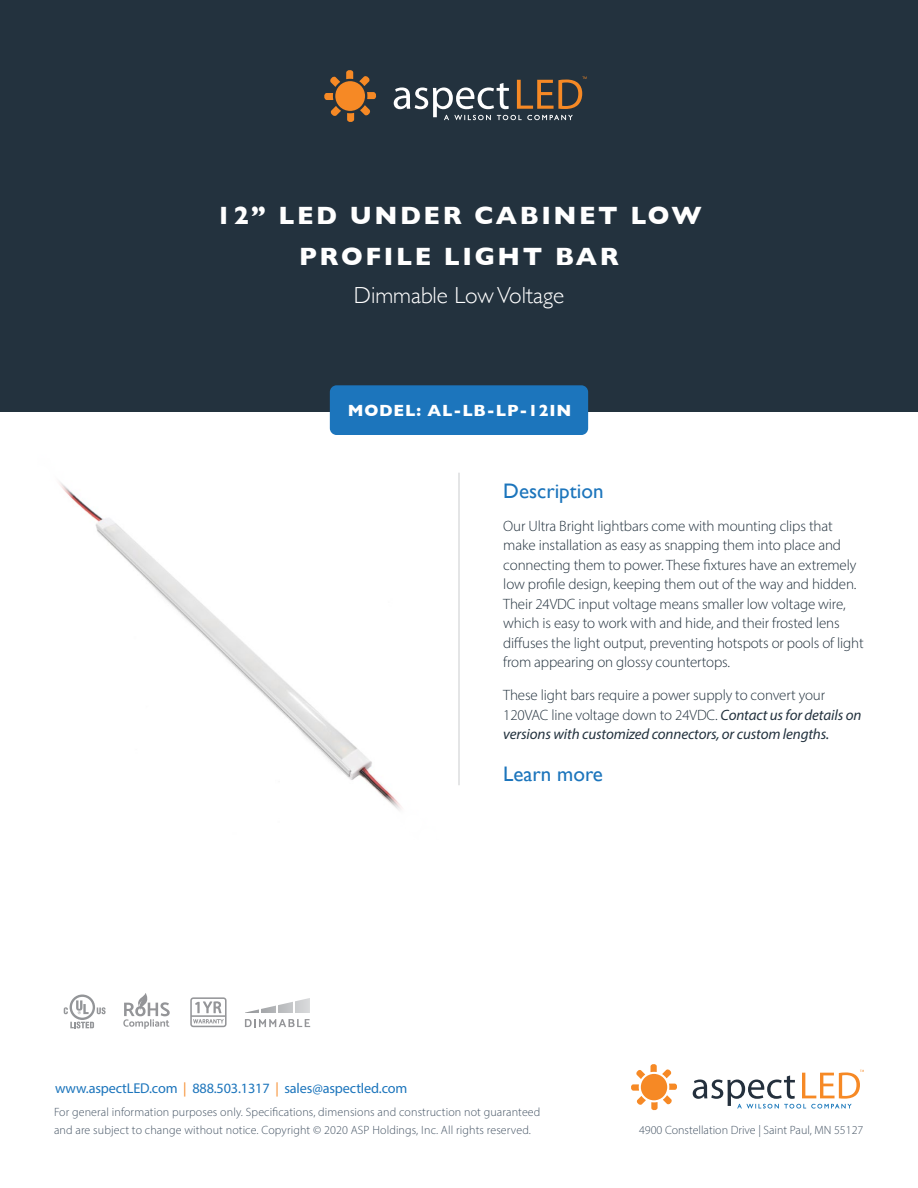
<style>
.page{position:relative;width:918px;height:1188px;background:#fff}
.page>*{position:absolute;margin:0;border:0;box-sizing:border-box;transform-origin:0 0}
.t1{font:700 25.5px/41.5px "Gill Sans";letter-spacing:.1em;color:#fff;text-align:center}
.t2{font:300 23.25px "Gill Sans";color:#fff}
.t3{font:21px "Gill Sans";color:#1c75bc}
.t4{font:700 16.5px "Gill Sans";letter-spacing:.05em;color:#fff}
.t5{font:300 15px/19.5px "Myriad Pro";letter-spacing:-.01em;color:#23323e}
.t6{font:14.25px "Myriad Pro";letter-spacing:-.01em;color:#1c75bc}
.t7{font:300 12px/18px "Myriad Pro";letter-spacing:.01em;color:#455464}
.s1{font-weight:400;font-style:italic}
.s2{color:#f68b2b}
</style>
<div class="page">
<svg style="left:631px;top:1064px;width:46px;height:47px"></svg>
<svg style="left:693px;top:1070px;width:171px;height:39px"></svg>
<img style="left:71px;top:494px;width:318px;height:303px">
<div style="left:2px;top:435px;width:78px;height:78px;background:#fff;border-radius:50%"></div>
<div style="left:373px;top:784px;width:79px;height:78px;background:#fff;border-radius:50%"></div>
<div style="left:0;top:0;width:918px;height:412px;background:#23323e"></div>
<div style="left:330px;top:385px;width:258px;height:50px;background:#1c75bc;border-radius:7px"></div>
<svg style="left:324px;top:70px;width:52px;height:52px"></svg>
<svg style="left:394px;top:77px;width:193px;height:43px"></svg>
<hr style="left:458px;top:473px;width:2px;height:312px;background:#dcddde">
<svg style="left:64px;top:995px;width:42px;height:33px"></svg>
<svg style="left:123px;top:993px;width:47px;height:36px"></svg>
<svg style="left:190px;top:997px;width:37px;height:30px"></svg>
<svg style="left:245px;top:998px;width:65px;height:29px"></svg>
<h1 class="t1" style="left:216px;top:194px;width:487px">12” LED UNDER CABINET LOW<br>PROFILE LIGHT BAR</h1>
<h2 class="t2" style="left:354px;top:277px;width:212px">Dimmable Low Voltage</h2>
<p class="t4" style="left:348px;top:398px;width:225px">MODEL: AL-LB-LP-12IN</p>
<h3 class="t3" style="left:503px;top:478px;width:102px">Description</h3>
<p class="t5" style="left:503px;top:516px;width:362px">Our Ultra Bright lightbars come with mounting clips that make installation as easy as snapping them into place and connecting them to power. These fixtures have an extremely low profile design, keeping them out of the way and hidden.<br>Their 24VDC input voltage means smaller low voltage wire, which is easy to work with and hide, and their frosted lens diffuses the light output, preventing hotspots or pools of light from appearing on glossy countertops.</p>
<p class="t5" style="left:503px;top:685px;width:360px">These light bars require a power supply to convert your<br>120VAC line voltage down to 24VDC. <span class="s1">Contact us for details on versions with customized connectors, or custom lengths.</span></p>
<h3 class="t3" style="left:503px;top:761px;width:101px">Learn more</h3>
<p class="t6" style="left:55px;top:1080px;width:354px">www.aspectLED.com <span class="s2">|</span> 888.503.1317 <span class="s2">|</span> sales@aspectled.com</p>
<p class="t7" style="left:54px;top:1103px;width:488px">For general information purposes only. Specifications, dimensions and construction not guaranteed and are subject to change without notice. Copyright © 2020 ASP Holdings, Inc. All rights reserved.</p>
<p class="t7" style="left:639px;top:1121px;width:226px">4900 Constellation Drive | Saint Paul, MN 55127</p>
</div>
